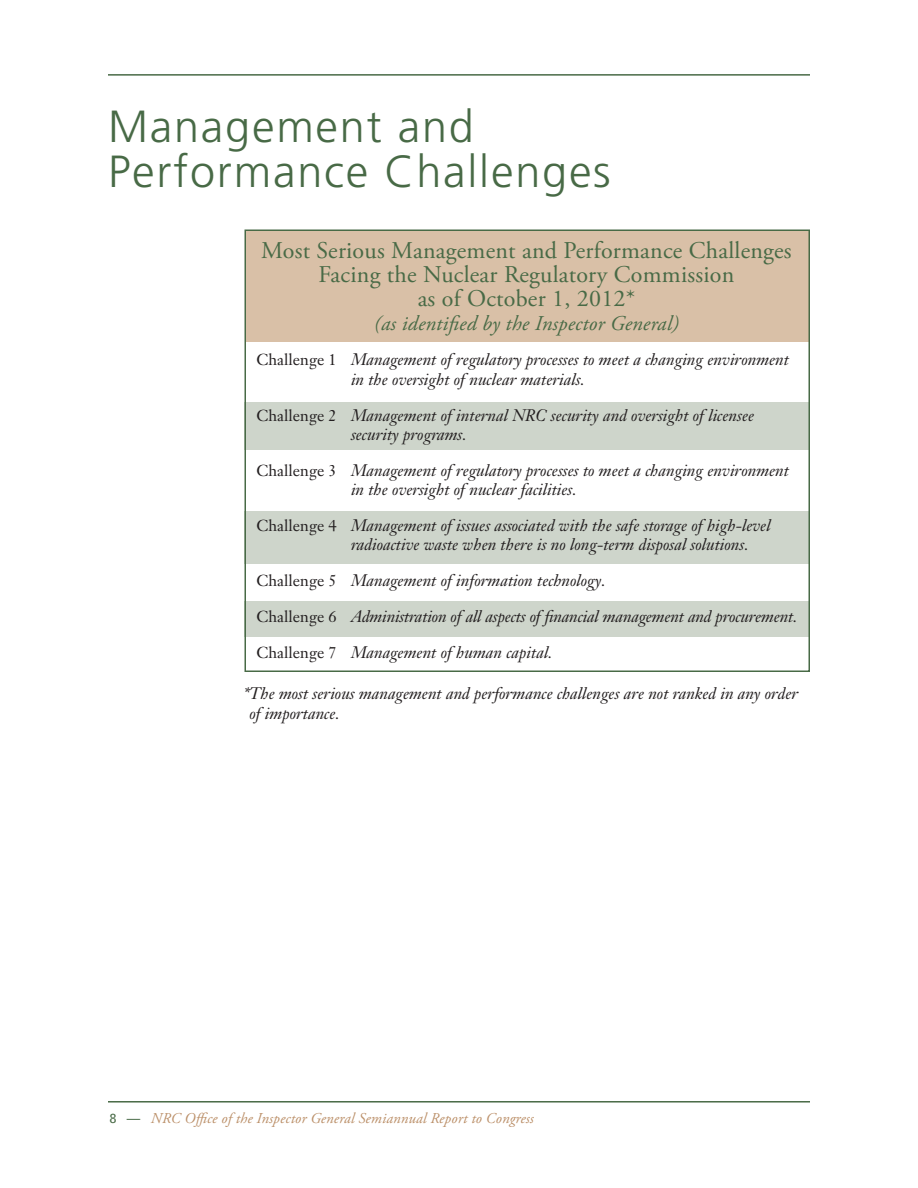
<style>
.page{position:relative;width:918px;height:1188px;background:#fff}
.page>*{position:absolute;margin:0;border:0;box-sizing:border-box;transform-origin:0 0}
._1-head_new{font:300 45px/45px "Frutiger LT Std";letter-spacing:.04em;color:#486a46}
._3-head{font:24px/24px "Adobe Garamond Pro";letter-spacing:.01em;color:#486a46;text-align:center}
._3-head-2{font:italic 21px "Adobe Garamond Pro";letter-spacing:.01em;color:#486a46}
.Body{font:italic 16.5px/19.5px "Janson Text LT Std";color:#231f20}
.Body_ital{font:italic 16.5px/19.5px "Janson Text LT Std";color:#231f20}
.t1{font:italic 15px "Adobe Garamond Pro";letter-spacing:.01em;color:#bb8f68}
.s1{font-style:normal;font-size:15.75px}
.s2{font-family:"Grotesque MT Std";font-style:normal;font-size:13.5px;color:#486a46}
.s3{font-family:"Frutiger LT Std";font-style:normal;font-size:13.5px;color:#486a46}
</style>
<div class="page">
<hr style="left:108px;top:74px;width:702px;height:2px;background:#486a46">
<hr style="left:108px;top:1101px;width:702px;height:2px;background:#486a46">
<div style="left:245px;top:231px;width:565px;height:111px;background:#d9c0a7"></div>
<div style="left:245px;top:402px;width:565px;height:47px;background:#ced5cb"></div>
<div style="left:245px;top:601px;width:565px;height:36px;background:#ced5cb"></div>
<div style="left:245px;top:512px;width:565px;height:52px;background:#ced5cb"></div>
<div style="left:245px;top:230px;width:565px;height:442px;border:2px solid #486a46"></div>
<p class="_1-head_new" style="left:108px;top:104px;width:504px">Management and<br>Performance Challenges</p>
<p class="_3-head" style="left:261px;top:239px;width:532px">Most Serious Management and Performance Challenges<br>Facing the Nuclear Regulatory Commission<br>as of October 1, 2012*</p>
<p class="_3-head-2" style="left:374px;top:310px;width:306px">(as identified by the Inspector General)</p>
<p class="Body" style="left:351px;top:350px;width:440px;text-indent:-94px"><span class="s1">Challenge 1</span> Management of regulatory processes to meet a changing environment in the oversight of nuclear materials.</p>
<p class="Body" style="left:351px;top:405px;width:405px;text-indent:-94px"><span class="s1">Challenge 2</span> Management of internal NRC security and oversight of licensee security programs.</p>
<p class="Body" style="left:351px;top:460px;width:440px;text-indent:-94px"><span class="s1">Challenge 3</span> Management of regulatory processes to meet a changing environment in the oversight of nuclear facilities.</p>
<p class="Body" style="left:351px;top:516px;width:421px;text-indent:-94px"><span class="s1">Challenge 4</span> Management of issues associated with the safe storage of high-level radioactive waste when there is no long-term disposal solutions.</p>
<p class="Body" style="left:257px;top:571px;width:351px"><span class="s1">Challenge 5</span> Management of information technology.</p>
<p class="Body" style="left:257px;top:607px;width:543px"><span class="s1">Challenge 6</span> Administration of all aspects of financial management and procurement.</p>
<p class="Body" style="left:257px;top:642px;width:298px"><span class="s1">Challenge 7</span> Management of human capital.</p>
<p class="Body_ital" style="left:249px;top:684px;width:550px;text-indent:-6px">*The most serious management and performance challenges are not ranked in any order of importance.</p>
<p class="t1" style="left:110px;top:1109px;width:426px"><span class="s2">8</span> <span class="s3">—</span> NRC Office of the Inspector General Semiannual Report to Congress</p>
</div>
